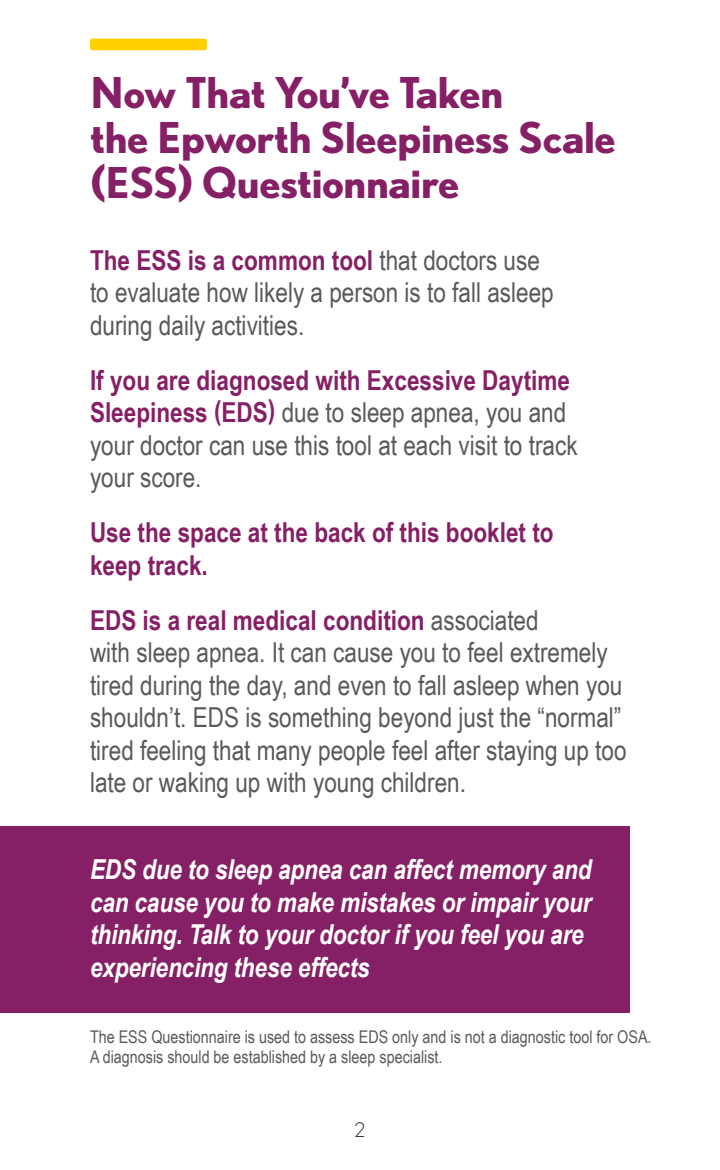
<style>
.page{position:relative;width:720px;height:1170px;background:#fff}
.page>*{position:absolute;margin:0;border:0;box-sizing:border-box;transform-origin:0 0}
.t1{font:700 42.5px/45px "Nobel";letter-spacing:-.01em;color:#862066}
.t2{font:27.5px/32.5px "Arial Narrow";color:#58595b}
.t3{font:italic 700 27.5px/32.5px "Arial Narrow";letter-spacing:-.005em;color:#fff}
.t4{font:700 27.5px/32.5px "Arial Narrow";color:#862066}
.t5{font:300 20px "Nobel";color:#231f20}
.t6{font:17.5px/20px "Arial Narrow";color:#58595b}
.s1{font-weight:700;color:#862066}
</style>
<div class="page">
<div style="left:0;top:826px;width:630px;height:186px;background:#862066"></div>
<div style="left:90px;top:39px;width:117px;height:11px;background:#ffcf00;border-radius:2px"></div>
<h1 class="t1" style="left:90px;top:69px;width:527px">Now That You’ve Taken<br>the Epworth Sleepiness Scale (ESS) Questionnaire</h1>
<p class="t2" style="left:90px;top:243px;width:465px"><span class="s1">The ESS is a common tool</span> that doctors use to evaluate how likely a person is to fall asleep during daily activities.</p>
<p class="t2" style="left:90px;top:363px;width:489px"><span class="s1">If you are diagnosed with Excessive Daytime Sleepiness (EDS)</span> due to sleep apnea, you and your doctor can use this tool at each visit to track your score.</p>
<p class="t4" style="left:90px;top:515px;width:465px">Use the space at the back of this booklet to keep track.</p>
<p class="t2" style="left:90px;top:603px;width:538px"><span class="s1">EDS is a real medical condition</span> associated<br>with sleep apnea. It can cause you to feel extremely tired during the day, and even to fall asleep when you shouldn’t. EDS is something beyond just the “normal” tired feeling that many people feel after staying up too late or waking up with young children.</p>
<p class="t3" style="left:90px;top:852px;width:503px">EDS due to sleep apnea can affect memory and can cause you to make mistakes or impair your thinking. Talk to your doctor if you feel you are experiencing these effects</p>
<p class="t6" style="left:90px;top:1026px;width:563px">The ESS Questionnaire is used to assess EDS only and is not a diagnostic tool for OSA.<br>A diagnosis should be established by a sleep specialist.</p>
<p class="t5" style="left:355px;top:1119px;width:12px">2</p>
</div>
